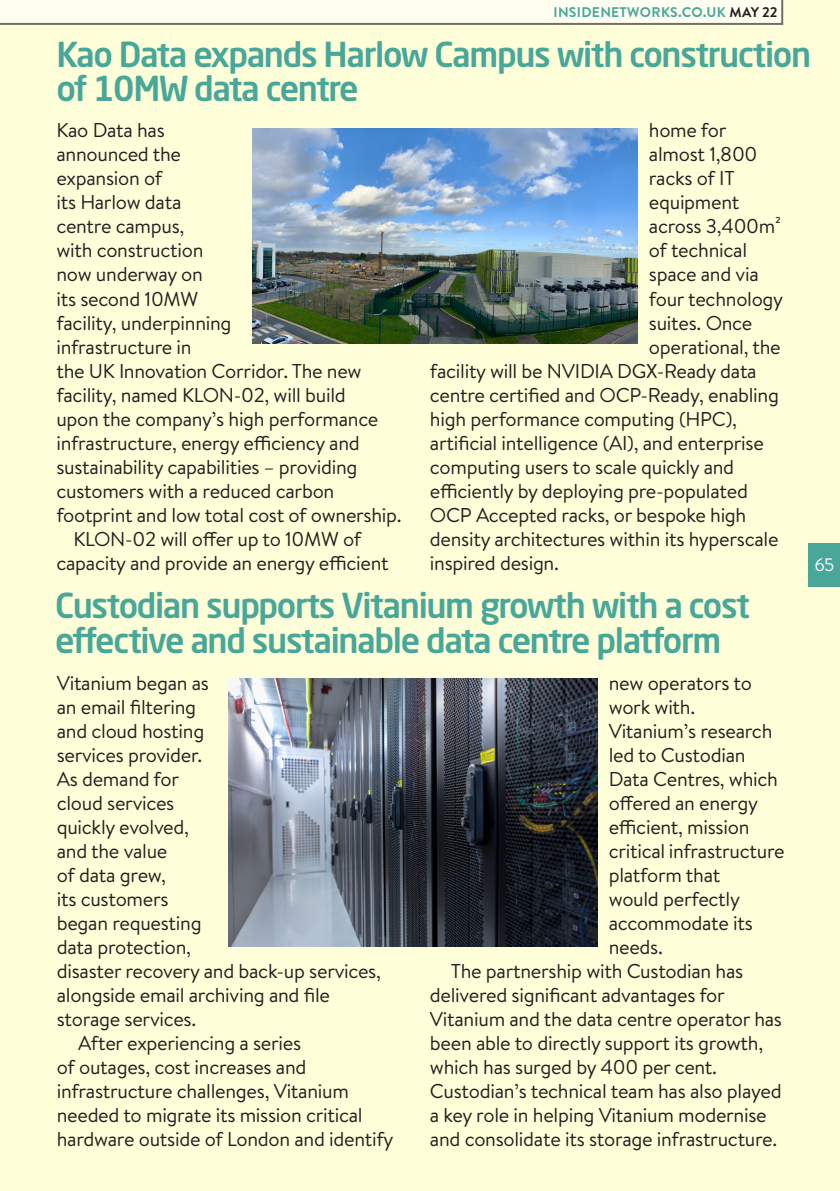
<style>
.page{position:relative;width:840px;height:1191px;background:#fff}
.page>*{position:absolute;margin:0;border:0;box-sizing:border-box;transform-origin:0 0}
.Subhead{font:500 34px/34.8px "Neo Sans Std";letter-spacing:-.04em;color:#49a79a}
.Bodytext{font:20px/24px "Brandon Text";letter-spacing:-.015em;color:#231f20}
.t1{font:18px "Brandon Text";color:#fff}
.t2{font:700 14px "Brandon Text";letter-spacing:.02em;color:#49a79a}
.s1{color:#231f20}
</style>
<div class="page">
<div style="left:0;top:0;width:839px;height:1191px;background:#feffd9"></div>
<svg style="left:0;top:0;width:782px;height:25px;background:#f2f3e5"></svg>
<img style="left:228px;top:678px;width:369px;height:269px">
<img style="left:252px;top:128px;width:385px;height:215px">
<div style="left:808px;top:543px;width:31px;height:43px;background:#49a79a"></div>
<p class="t2" style="left:553px;top:2px;width:225px">INSIDENETWORKS.CO.UK <span class="s1">MAY 22</span></p>
<p class="Subhead" style="left:56px;top:36px;width:755px">Kao Data expands Harlow Campus with construction of 10MW data centre</p>
<p class="Bodytext" style="left:56px;top:118px;width:346px">Kao Data has<br>announced the<br>expansion of<br>its Harlow data<br>centre campus,<br>with construction<br>now underway on<br>its second 10MW<br>facility, underpinning<br>infrastructure in<br>the UK Innovation Corridor. The new facility, named KLON-02, will build<br>upon the company’s high performance infrastructure, energy efficiency and sustainability capabilities – providing customers with a reduced carbon footprint and low total cost of ownership.</p>
<p class="Bodytext" style="left:56px;top:526px;width:333px;text-align:center">KLON-02 will offer up to 10MW of capacity and provide an energy efficient</p>
<p class="Bodytext" style="left:648px;top:118px;width:79px">home for</p>
<p class="Bodytext" style="left:648px;top:142px;width:110px">almost 1,800</p>
<p class="Bodytext" style="left:648px;top:166px;width:87px">racks of IT</p>
<p class="Bodytext" style="left:648px;top:190px;width:92px">equipment</p>
<p class="Bodytext" style="left:648px;top:214px;width:133px">across 3,400m²</p>
<p class="Bodytext" style="left:648px;top:238px;width:100px">of technical</p>
<p class="Bodytext" style="left:648px;top:262px;width:111px">space and via</p>
<p class="Bodytext" style="left:648px;top:286px;width:136px">four technology</p>
<p class="Bodytext" style="left:648px;top:310px;width:105px">suites. Once</p>
<p class="Bodytext" style="left:648px;top:334px;width:133px">operational, the</p>
<p class="Bodytext" style="left:429px;top:358px;width:328px">facility will be NVIDIA DGX-Ready data</p>
<p class="Bodytext" style="left:429px;top:382px;width:350px">centre certified and OCP-Ready, enabling</p>
<p class="Bodytext" style="left:429px;top:406px;width:308px">high performance computing (HPC),</p>
<p class="Bodytext" style="left:429px;top:430px;width:335px">artificial intelligence (AI), and enterprise</p>
<p class="Bodytext" style="left:429px;top:454px;width:305px">computing users to scale quickly and</p>
<p class="Bodytext" style="left:429px;top:478px;width:319px">efficiently by deploying pre-populated</p>
<p class="Bodytext" style="left:429px;top:502px;width:318px">OCP Accepted racks, or bespoke high</p>
<p class="Bodytext" style="left:429px;top:526px;width:350px">density architectures within its hyperscale</p>
<p class="Bodytext" style="left:429px;top:550px;width:130px">inspired design.</p>
<p class="Subhead" style="left:55px;top:587px;width:696px">Custodian supports Vitanium growth with a cost effective and sustainable data centre platform</p>
<p class="Bodytext" style="left:57px;top:670px;width:325px">Vitanium began as<br>an email filtering<br>and cloud hosting<br>services provider.<br>As demand for<br>cloud services<br>quickly evolved,<br>and the value<br>of data grew,<br>its customers<br>began requesting<br>data protection,<br>disaster recovery and back-up services, alongside email archiving and file storage services.</p>
<p class="Bodytext" style="left:57px;top:1030px;width:338px;text-indent:22px">After experiencing a series<br>of outages, cost increases and infrastructure challenges, Vitanium needed to migrate its mission critical hardware outside of London and identify</p>
<p class="Bodytext" style="left:608px;top:670px;width:177px">new operators to work with.<br>Vitanium’s research led to Custodian<br>Data Centres, which offered an energy efficient, mission critical infrastructure platform that<br>would perfectly accommodate its needs.</p>
<p class="Bodytext" style="left:429px;top:958px;width:353px;text-indent:21px">The partnership with Custodian has delivered significant advantages for Vitanium and the data centre operator has been able to directly support its growth, which has surged by 400 per cent.<br>Custodian’s technical team has also played a key role in helping Vitanium modernise and consolidate its storage infrastructure.</p>
<p class="t1" style="left:814px;top:552px;width:21px">65</p>
</div>
